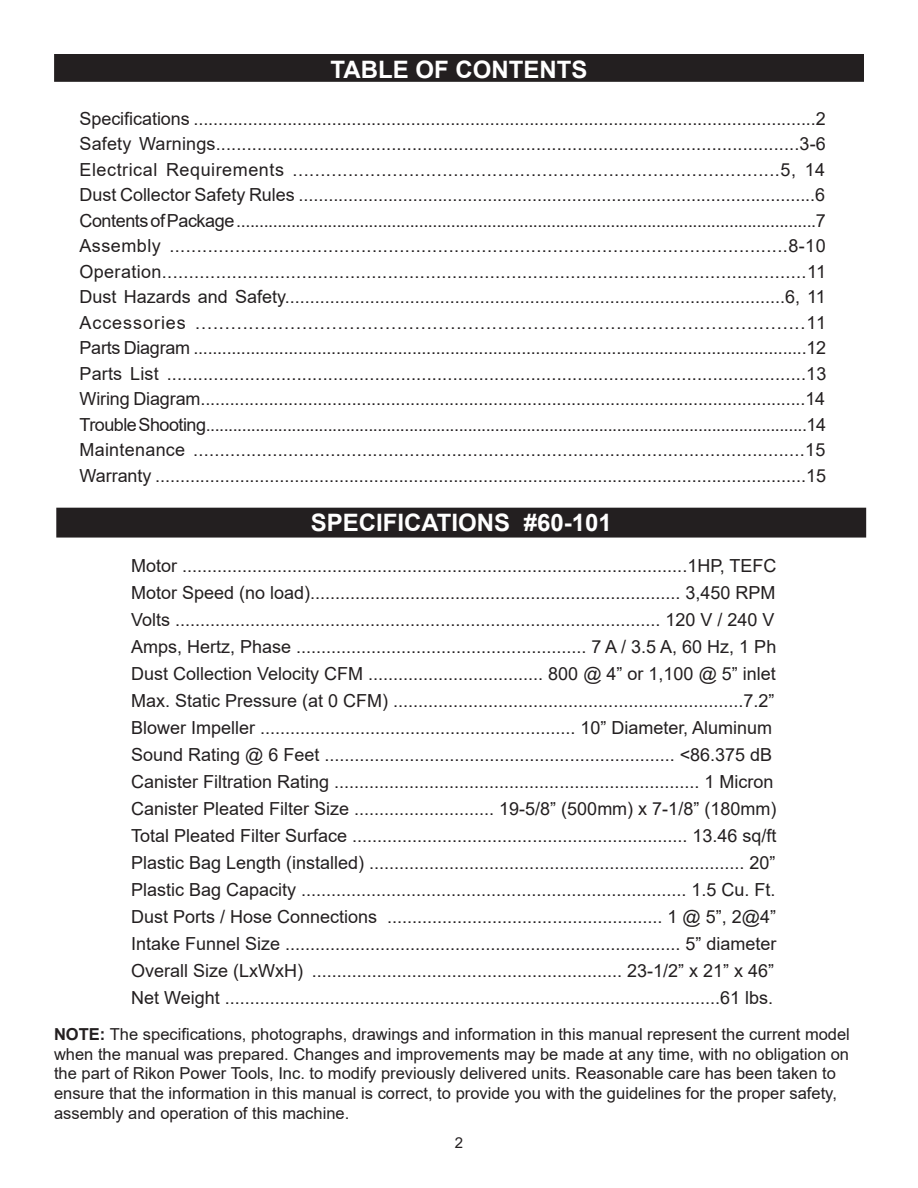
<style>
.page{position:relative;width:918px;height:1188px;background:#fff}
.page>*{position:absolute;margin:0;border:0;box-sizing:border-box;transform-origin:0 0}
.t1{font:700 24px "Arial";color:#fff}
.t2{font:18px "Arial";color:#231f20}
.t3{font:18px "Arial";letter-spacing:-.025em;color:#231f20}
.t4{font:18px "Arial";letter-spacing:.02em;color:#231f20}
.t5{font:18px "Arial";letter-spacing:.025em;color:#231f20}
.t6{font:18px "Arial";letter-spacing:.05em;color:#231f20}
.t7{font:18px "Arial";letter-spacing:.03em;color:#231f20}
.t8{font:16.5px/19.8px "Arial";color:#231f20}
.t9{font:15px "Arial";color:#231f20}
.s1{font-weight:700}
</style>
<div class="page">
<div style="left:57px;top:508px;width:808px;height:29px;background:#231f20"></div>
<div style="left:56px;top:508px;width:810px;height:30px;border:2px solid #231f20"></div>
<div style="left:55px;top:55px;width:808px;height:26px;background:#231f20"></div>
<div style="left:54px;top:54px;width:810px;height:28px;border:2px solid #231f20"></div>
<p class="t1" style="left:331px;top:53px;width:258px">TABLE OF CONTENTS</p>
<p class="t2" style="left:80px;top:106px;width:748px">Specifications ..............................................................................................................................2</p>
<p class="t2" style="left:80px;top:131px;width:748px">Safety Warnings.................................................................................................................3-6</p>
<p class="t7" style="left:80px;top:157px;width:747px">Electrical Requirements ........................................................................................5, 14</p>
<p class="t2" style="left:80px;top:182px;width:747px">Dust Collector Safety Rules ........................................................................................................6</p>
<p class="t3" style="left:80px;top:208px;width:748px">Contents of Package ...............................................................................................................................7</p>
<p class="t5" style="left:80px;top:233px;width:748px">Assembly .................................................................................................................8-10</p>
<p class="t4" style="left:80px;top:259px;width:748px">Operation........................................................................................................................11</p>
<p class="t2" style="left:80px;top:284px;width:748px">Dust Hazards and Safety....................................................................................................6, 11</p>
<p class="t6" style="left:80px;top:310px;width:748px">Accessories .......................................................................................................11</p>
<p class="t2" style="left:80px;top:335px;width:748px">Parts Diagram .................................................................................................................................12</p>
<p class="t2" style="left:80px;top:361px;width:748px">Parts List ...........................................................................................................................13</p>
<p class="t2" style="left:80px;top:386px;width:747px">Wiring Diagram............................................................................................................................14</p>
<p class="t3" style="left:80px;top:412px;width:748px">Trouble Shooting.....................................................................................................................................14</p>
<p class="t2" style="left:80px;top:437px;width:747px">Maintenance ....................................................................................................................15</p>
<p class="t2" style="left:80px;top:463px;width:748px">Warranty ...................................................................................................................................15</p>
<p class="t1" style="left:311px;top:506px;width:302px">SPECIFICATIONS #60-101</p>
<p class="t2" style="left:131px;top:553px;width:647px">Motor .....................................................................................................1HP, TEFC</p>
<p class="t2" style="left:131px;top:580px;width:646px">Motor Speed (no load).......................................................................... 3,450 RPM</p>
<p class="t2" style="left:131px;top:607px;width:645px">Volts ................................................................................................. 120 V / 240 V</p>
<p class="t2" style="left:131px;top:634px;width:647px">Amps, Hertz, Phase .......................................................... 7 A / 3.5 A, 60 Hz, 1 Ph</p>
<p class="t2" style="left:131px;top:661px;width:646px">Dust Collection Velocity CFM ................................... 800 @ 4” or 1,100 @ 5” inlet</p>
<p class="t2" style="left:131px;top:688px;width:645px">Max. Static Pressure (at 0 CFM) ......................................................................7.2”</p>
<p class="t2" style="left:131px;top:715px;width:643px">Blower Impeller ............................................................... 10” Diameter, Aluminum</p>
<p class="t2" style="left:131px;top:742px;width:643px">Sound Rating @ 6 Feet ...................................................................... &lt;86.375 dB</p>
<p class="t2" style="left:131px;top:769px;width:644px">Canister Filtration Rating ......................................................................... 1 Micron</p>
<p class="t2" style="left:131px;top:796px;width:647px">Canister Pleated Filter Size ............................ 19-5/8” (500mm) x 7-1/8” (180mm)</p>
<p class="t2" style="left:131px;top:823px;width:647px">Total Pleated Filter Surface ................................................................... 13.46 sq/ft</p>
<p class="t2" style="left:131px;top:850px;width:646px">Plastic Bag Length (installed) ........................................................................... 20”</p>
<p class="t2" style="left:131px;top:877px;width:646px">Plastic Bag Capacity ............................................................................. 1.5 Cu. Ft.</p>
<p class="t2" style="left:131px;top:904px;width:646px">Dust Ports / Hose Connections ....................................................... 1 @ 5”, 2@4”</p>
<p class="t2" style="left:131px;top:931px;width:647px">Intake Funnel Size ............................................................................... 5” diameter</p>
<p class="t2" style="left:131px;top:958px;width:645px">Overall Size (LxWxH) .............................................................. 23-1/2” x 21” x 46”</p>
<p class="t2" style="left:131px;top:985px;width:644px">Net Weight ...................................................................................................61 lbs.</p>
<p class="t8" style="left:54px;top:1024px;width:797px"><span class="s1">NOTE:</span> The specifications, photographs, drawings and information in this manual represent the current model when the manual was prepared. Changes and improvements may be made at any time, with no obligation on the part of Rikon Power Tools, Inc. to modify previously delivered units. Reasonable care has been taken to ensure that the information in this manual is correct, to provide you with the guidelines for the proper safety, assembly and operation of this machine.</p>
<p class="t9" style="left:455px;top:1133px;width:10px">2</p>
</div>
